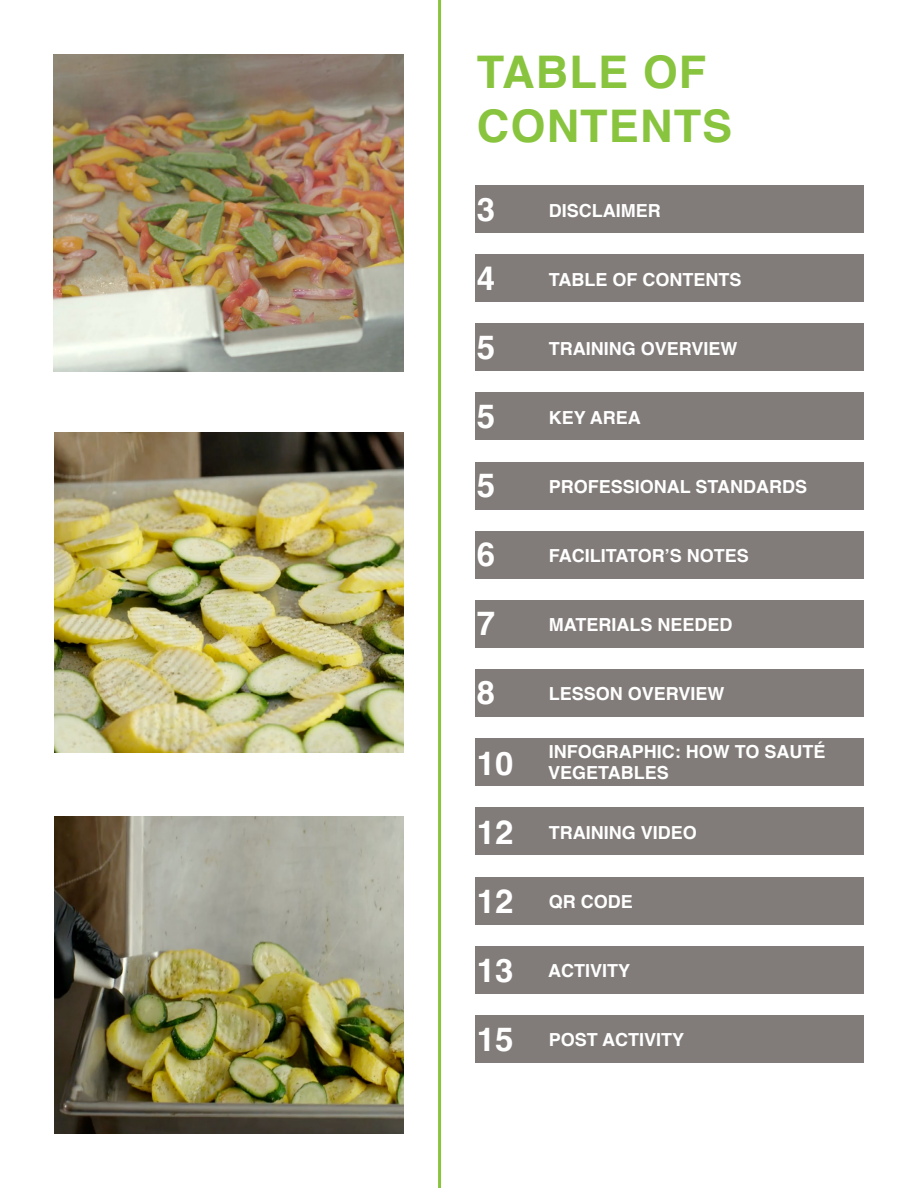
<style>
.page{position:relative;width:918px;height:1188px;background:#fff}
.page>*{position:absolute;margin:0;border:0;box-sizing:border-box;transform-origin:0 0}
.TOC_Title{font:700 45px/54px "Helvetica";letter-spacing:.025em;color:#89c43e}
.t1{font:700 33px "Helvetica";color:#fff}
.t2{font:700 18px/21px "Helvetica";color:#fff}
</style>
<div class="page">
<img style="left:54px;top:433px;width:350px;height:319px">
<img style="left:54px;top:55px;width:350px;height:317px">
<hr style="left:438px;top:0;width:3px;height:1188px;background:#89c43e">
<div style="left:476px;top:185px;width:388px;height:47px;background:#817c79"></div>
<div style="left:476px;top:254px;width:388px;height:48px;background:#817c79"></div>
<div style="left:476px;top:324px;width:388px;height:47px;background:#817c79"></div>
<div style="left:476px;top:393px;width:388px;height:47px;background:#817c79"></div>
<div style="left:476px;top:462px;width:388px;height:47px;background:#817c79"></div>
<div style="left:476px;top:531px;width:388px;height:47px;background:#817c79"></div>
<div style="left:476px;top:600px;width:388px;height:48px;background:#817c79"></div>
<div style="left:476px;top:670px;width:388px;height:47px;background:#817c79"></div>
<div style="left:476px;top:739px;width:388px;height:47px;background:#817c79"></div>
<img style="left:54px;top:816px;width:350px;height:318px">
<div style="left:476px;top:808px;width:388px;height:47px;background:#817c79"></div>
<div style="left:476px;top:877px;width:388px;height:47px;background:#817c79"></div>
<div style="left:476px;top:946px;width:388px;height:47px;background:#817c79"></div>
<div style="left:476px;top:1015px;width:388px;height:48px;background:#817c79"></div>
<p class="TOC_Title" style="left:477px;top:50px;width:257px">TABLE OF<br>CONTENTS</p>
<p class="t1" style="left:477px;top:190px;width:20px">3</p>
<p class="t2" style="left:549px;top:202px;width:113px">DISCLAIMER</p>
<p class="t1" style="left:477px;top:259px;width:20px">4</p>
<p class="t2" style="left:549px;top:271px;width:194px">TABLE OF CONTENTS</p>
<p class="t1" style="left:477px;top:328px;width:20px">5</p>
<p class="t2" style="left:549px;top:340px;width:190px">TRAINING OVERVIEW</p>
<p class="t1" style="left:477px;top:397px;width:20px">5</p>
<p class="t2" style="left:549px;top:409px;width:94px">KEY AREA</p>
<p class="t1" style="left:477px;top:466px;width:20px">5</p>
<p class="t2" style="left:549px;top:478px;width:260px">PROFESSIONAL STANDARDS</p>
<p class="t1" style="left:477px;top:535px;width:20px">6</p>
<p class="t2" style="left:549px;top:547px;width:202px">FACILITATOR’S NOTES</p>
<p class="t1" style="left:477px;top:604px;width:20px">7</p>
<p class="t2" style="left:549px;top:616px;width:185px">MATERIALS NEEDED</p>
<p class="t1" style="left:477px;top:673px;width:20px">8</p>
<p class="t2" style="left:549px;top:685px;width:177px">LESSON OVERVIEW</p>
<p class="t1" style="left:477px;top:743px;width:38px">10</p>
<p class="t2" style="left:548px;top:743px;width:279px">INFOGRAPHIC: HOW TO SAUTÉ<br>VEGETABLES</p>
<p class="t1" style="left:477px;top:812px;width:38px">12</p>
<p class="t2" style="left:549px;top:824px;width:150px">TRAINING VIDEO</p>
<p class="t1" style="left:477px;top:881px;width:38px">12</p>
<p class="t2" style="left:549px;top:893px;width:86px">QR CODE</p>
<p class="t1" style="left:477px;top:950px;width:38px">13</p>
<p class="t2" style="left:548px;top:962px;width:84px">ACTIVITY</p>
<p class="t1" style="left:477px;top:1019px;width:38px">15</p>
<p class="t2" style="left:549px;top:1031px;width:137px">POST ACTIVITY</p>
</div>
